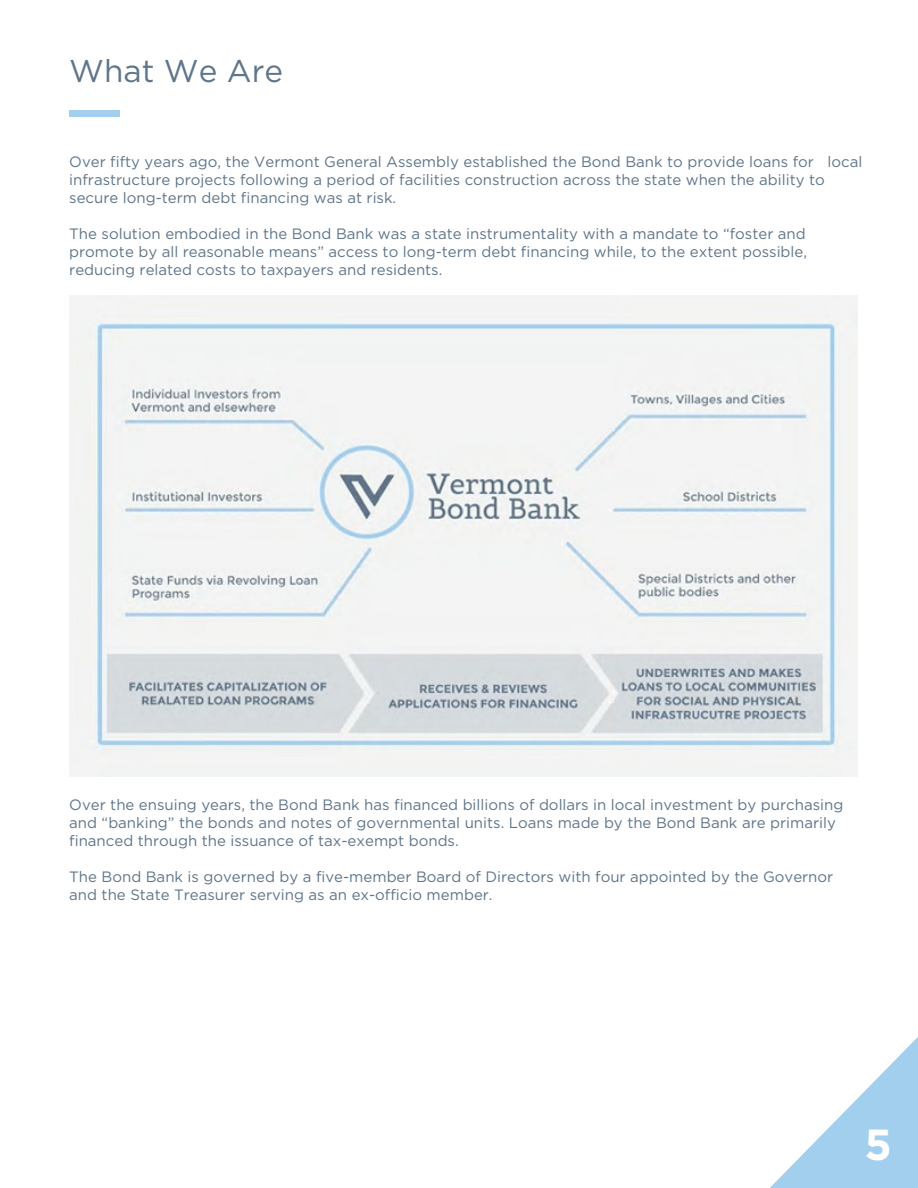
<style>
.page{position:relative;width:918px;height:1188px;background:#fff}
.page>*{position:absolute;margin:0;border:0;box-sizing:border-box;transform-origin:0 0}
.t1{font:700 43.5px "Gotham";color:#fff}
.t2{font:31.5px "Gotham";color:#5f7589}
.t3{font:15px/18px "Gotham";color:#5f7589}
</style>
<div class="page">
<div style="left:69px;top:110px;width:50px;height:7px;background:#a3cfef"></div>
<svg style="left:770px;top:1037px;width:148px;height:151px"></svg>
<img style="left:69px;top:296px;width:788px;height:481px">
<h2 class="t2" style="left:69px;top:53px;width:215px">What We Are</h2>
<p class="t3" style="left:69px;top:153px;width:795px">Over fifty years ago, the Vermont General Assembly established the Bond Bank to provide loans for local infrastructure projects following a period of facilities construction across the state when the ability to secure long-term debt financing was at risk.</p>
<p class="t3" style="left:69px;top:225px;width:739px;text-align:justify">The solution embodied in the Bond Bank was a state instrumentality with a mandate to “foster and promote by all reasonable means” access to long-term debt financing while, to the extent possible, reducing related costs to taxpayers and residents.</p>
<p class="t3" style="left:69px;top:795px;width:776px">Over the ensuing years, the Bond Bank has financed billions of dollars in local investment by purchasing and “banking” the bonds and notes of governmental units. Loans made by the Bond Bank are primarily financed through the issuance of tax-exempt bonds.</p>
<p class="t3" style="left:69px;top:867px;width:766px">The Bond Bank is governed by a five-member Board of Directors with four appointed by the Governor and the State Treasurer serving as an ex-officio member.</p>
<h1 class="t1" style="left:864px;top:1120px;width:29px">5</h1>
</div>
